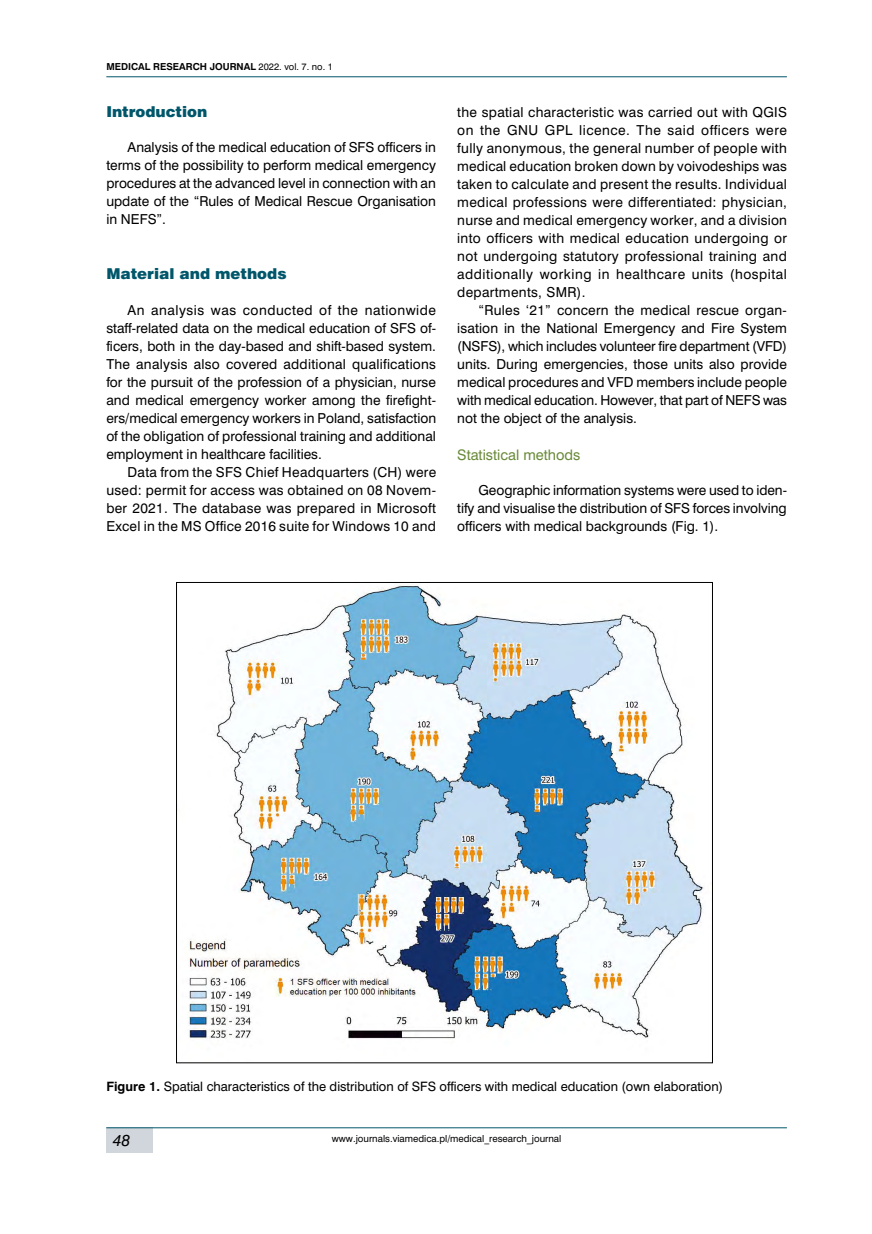
<style>
.page{position:relative;width:872px;height:1234px;background:#fff}
.page>*{position:absolute;margin:0;border:0;box-sizing:border-box;transform-origin:0 0}
.t1{font:15px "Swis 721 Blk EU";color:#00566a}
.t2{font:italic 15px "Swis 721 PL";color:#000}
.t3{font:13.5px "Swis 721 PL";color:#698a38}
.t4{font:12.75px/18px "Swis 721 PL";color:#000;text-align:justify}
.t5{font:12px "Swis 721 PL";color:#000}
.t6{font:9px "Swis 721 PL";color:#000}
.t7{font:700 9px "Swis 721 PL";color:#000}
.s1{font-weight:400;font-size:8.7px}
.s2{font-weight:700}
</style>
<div class="page">
<div style="left:106px;top:1127px;width:47px;height:25px;background:#d1d6dd"></div>
<hr style="left:106px;top:76px;width:681px;height:1px;background:#00566a">
<hr style="left:106px;top:1127px;width:681px;height:1px;background:#00566a">
<img style="left:188px;top:584px;width:516px;height:455px">
<p class="t7" style="left:106px;top:61px;width:228px">MEDICAL RESEARCH JOURNAL <span class="s1">2022. vol. 7. no. 1</span></p>
<p class="t1" style="left:106px;top:102px;width:102px">Introduction</p>
<p class="t4" style="left:106px;top:138px;width:331px;text-indent:21px">Analysis of the medical education of SFS officers in terms of the possibility to perform medical emergency procedures at the advanced level in connection with an update of the “Rules of Medical Rescue Organisation in NEFS”.</p>
<p class="t1" style="left:106px;top:264px;width:182px">Material and methods</p>
<p class="t4" style="left:106px;top:300px;width:331px;text-indent:21px">An analysis was conducted of the nationwide staff-related data on the medical education of SFS of&shy;ficers, both in the day-based and shift-based system.<br>The analysis also covered additional qualifications for the pursuit of the profession of a physician, nurse and medical emergency worker among the firefight&shy;ers/medical emergency workers in Poland, satisfaction of the obligation of professional training and additional employment in healthcare facilities.</p>
<p class="t4" style="left:106px;top:462px;width:331px;text-indent:21px">Data from the SFS Chief Headquarters (CH) were used: permit for access was obtained on 08 Novem&shy;ber 2021. The database was prepared in Microsoft Excel in the MS Office 2016 suite for Windows 10 and</p>
<p class="t4" style="left:457px;top:103px;width:331px">the spatial characteristic was carried out with QGIS on the GNU GPL licence. The said officers were fully anonymous, the general number of people with medical education broken down by voivodeships was taken to calculate and present the results. Individual medical professions were differentiated: physician, nurse and medical emergency worker, and a division into officers with medical education undergoing or not undergoing statutory professional training and additionally working in healthcare units (hospital departments, SMR).</p>
<p class="t4" style="left:457px;top:301px;width:331px;text-indent:21px">“Rules ‘21” concern the medical rescue organ&shy;isation in the National Emergency and Fire System (NSFS), which includes volunteer fire department (VFD) units. During emergencies, those units also provide medical procedures and VFD members include people with medical education. However, that part of NEFS was not the object of the analysis.</p>
<p class="t3" style="left:457px;top:445px;width:125px">Statistical methods</p>
<p class="t4" style="left:457px;top:480px;width:331px;text-indent:21px">Geographic information systems were used to iden&shy;tify and visualise the distribution of SFS forces involving officers with medical backgrounds (Fig. 1).</p>
<p class="t5" style="left:106px;top:1077px;width:618px"><span class="s2">Figure 1.</span> Spatial characteristics of the distribution of SFS officers with medical education (own elaboration)</p>
<p class="t2" style="left:113px;top:1130px;width:19px">48</p>
<p class="t6" style="left:332px;top:1132px;width:231px">www.journals.viamedica.pl/medical_research_journal</p>
</div>
